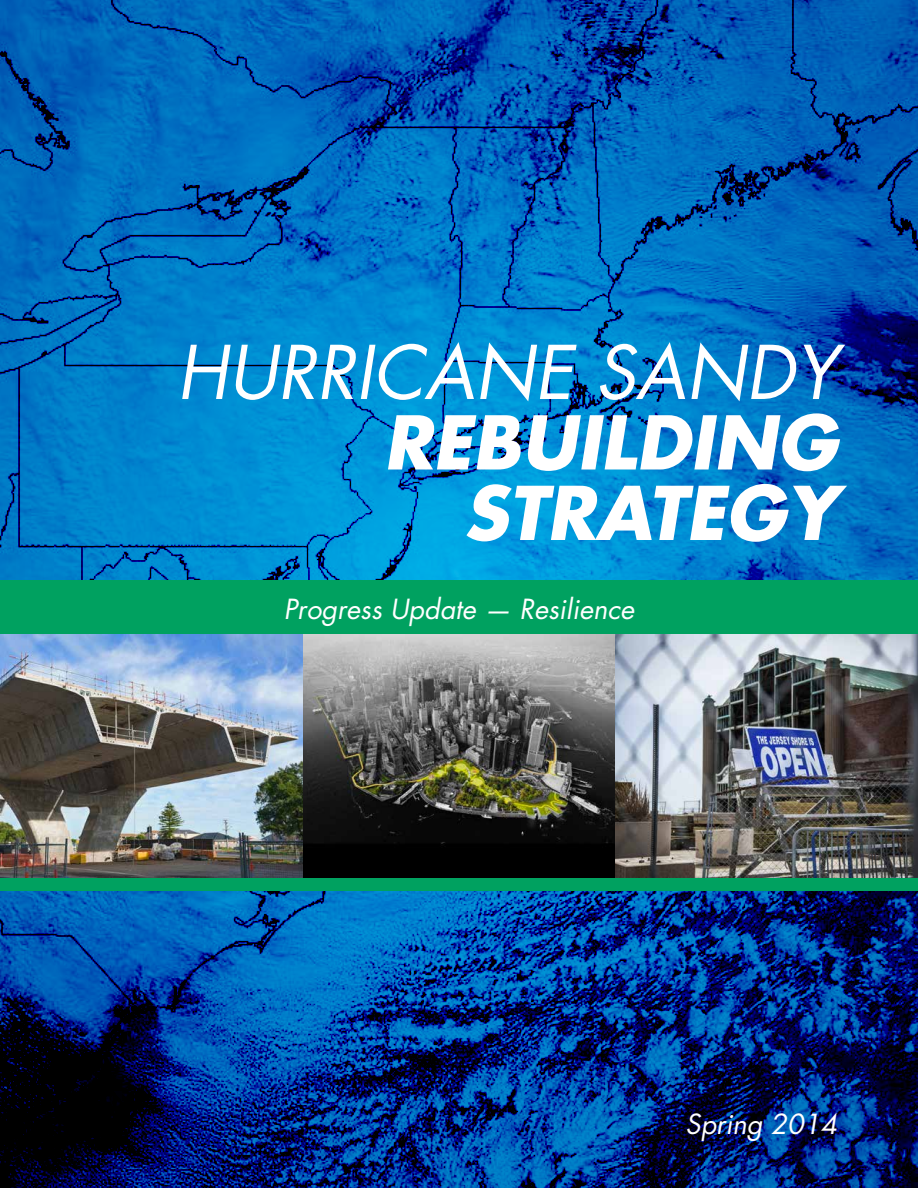
<style>
.page{position:relative;width:918px;height:1188px;background:#fff}
.page>*{position:absolute;margin:0;border:0;box-sizing:border-box;transform-origin:0 0}
.t1{font:italic 700 72px/70.5px "Futura Std";color:#fff;text-align:right}
.t2{font:italic 72px "Futura Std";color:#fff}
.t3{font:italic 27px "Futura Std";color:#fff}
</style>
<div class="page">
<img style="left:0;top:0;width:918px;height:1188px">
<div style="left:0;top:580px;width:918px;height:311px;background:#00a160"></div>
<img style="left:0;top:634px;width:918px;height:244px">
<h1 class="t2" style="left:176px;top:327px;width:662px">HURRICANE SANDY</h1>
<h1 class="t1" style="left:383px;top:408px;width:455px">REBUILDING<br>STRATEGY</h1>
<p class="t3" style="left:284px;top:591px;width:352px">Progress Update — Resilience</p>
<p class="t3" style="left:686px;top:1107px;width:153px">Spring 2014</p>
</div>
